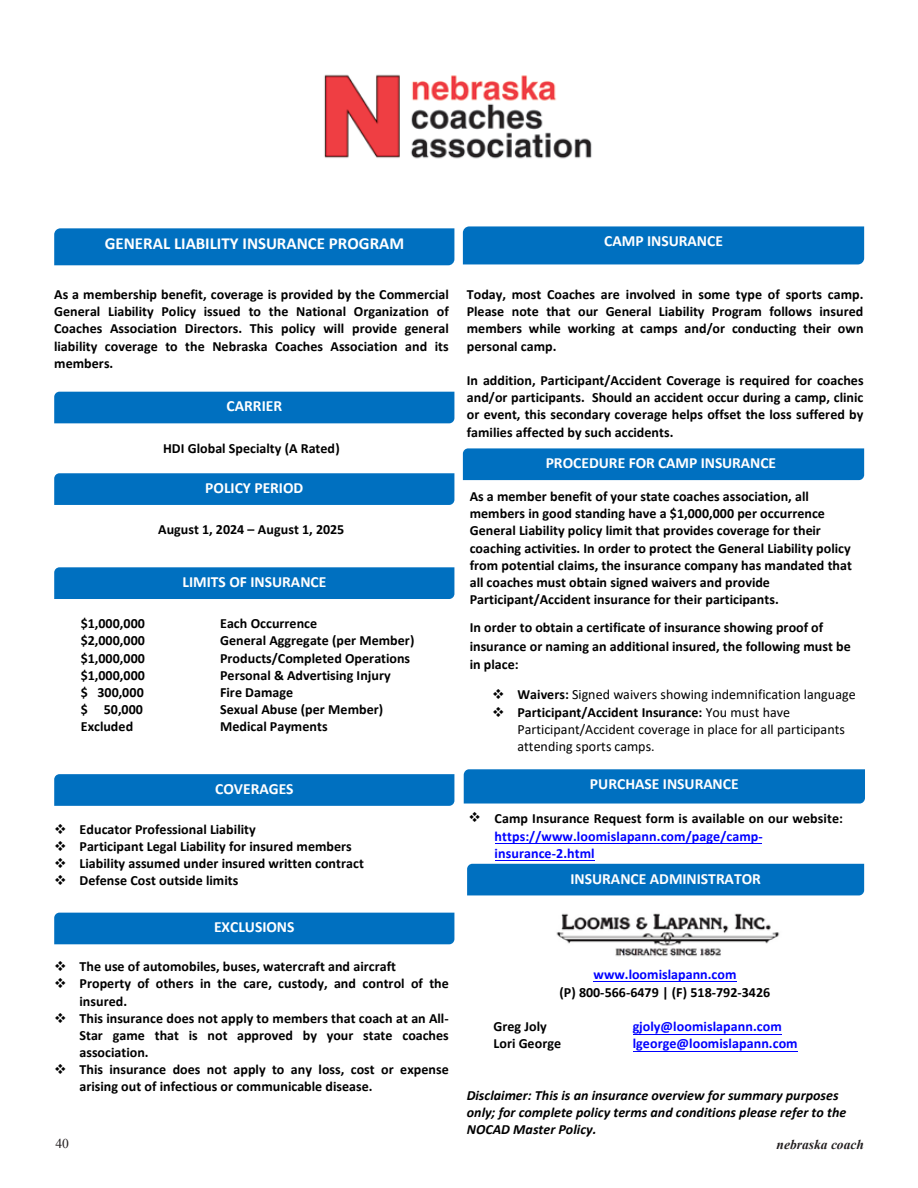
<style>
.page{position:relative;width:918px;height:1188px;background:#fff}
.page>*{position:absolute;margin:0;border:0;box-sizing:border-box;transform-origin:0 0}
.t1{font:700 16.95px "Calibri";color:#fff}
.t2{font:700 15.6px "Calibri";color:#fff}
.t3{font:700 13.95px/17.2px "Calibri";letter-spacing:.005em;color:#000}
.t4{font:700 13.95px/17.2px "Calibri";letter-spacing:.005em;color:#00f}
.t5{font:13.95px/17.1px "Calibri";color:#000}
.t6{font:italic 700 13.95px/17.2px "Calibri";letter-spacing:.005em;color:#000}
.t7{font:italic 700 13.5px "Times New Roman";color:#231f20}
.t8{font:13.5px "Times New Roman";color:#231f20}
.s1{font-weight:700}
.s2{color:#000}
</style>
<div class="page">
<img style="left:324px;top:74px;width:268px;height:85px">
<hr style="left:594px;top:981px;width:143px;height:1px;background:#00f">
<img style="left:556px;top:913px;width:224px;height:44px">
<div style="left:54px;top:228px;width:400px;height:37px;background:#0070c0"></div>
<div style="left:54px;top:392px;width:400px;height:31px;background:#0070c0"></div>
<div style="left:54px;top:473px;width:400px;height:32px;background:#0070c0"></div>
<div style="left:54px;top:567px;width:400px;height:32px;background:#0070c0"></div>
<div style="left:463px;top:226px;width:401px;height:38px;background:#0070c0"></div>
<div style="left:54px;top:774px;width:400px;height:32px;background:#0070c0"></div>
<div style="left:54px;top:913px;width:400px;height:31px;background:#0070c0"></div>
<div style="left:467px;top:864px;width:397px;height:31px;background:#0070c0"></div>
<div style="left:463px;top:448px;width:401px;height:32px;background:#0070c0"></div>
<div style="left:464px;top:769px;width:401px;height:35px;background:#0070c0"></div>
<hr style="left:633px;top:1034px;width:148px;height:1px;background:#00f">
<hr style="left:633px;top:1051px;width:164px;height:1px;background:#00f">
<hr style="left:495px;top:843px;width:267px;height:1px;background:#00f">
<hr style="left:495px;top:860px;width:99px;height:1px;background:#00f">
<p class="t1" style="left:105px;top:232px;width:301px">GENERAL LIABILITY INSURANCE PROGRAM</p>
<p class="t3" style="left:54px;top:286px;width:396px;text-align:justify">As a membership benefit, coverage is provided by the Commercial General Liability Policy issued to the National Organization of Coaches Association Directors. This policy will provide general liability coverage to the Nebraska Coaches Association and its members.</p>
<p class="t2" style="left:227px;top:395px;width:57px">CARRIER</p>
<p class="t3" style="left:163px;top:439px;width:178px">HDI Global Specialty (A Rated)</p>
<p class="t2" style="left:205px;top:477px;width:100px">POLICY PERIOD</p>
<p class="t3" style="left:158px;top:520px;width:188px">August 1, 2024 – August 1, 2025</p>
<p class="t2" style="left:182px;top:571px;width:145px">LIMITS OF INSURANCE</p>
<p class="t3" style="left:81px;top:615px;width:66px">$1,000,000</p>
<p class="t3" style="left:220px;top:615px;width:99px">Each Occurrence</p>
<p class="t3" style="left:81px;top:632px;width:66px">$2,000,000</p>
<p class="t3" style="left:220px;top:632px;width:196px">General Aggregate (per Member)</p>
<p class="t3" style="left:81px;top:649px;width:66px">$1,000,000</p>
<p class="t3" style="left:220px;top:649px;width:192px">Products/Completed Operations</p>
<p class="t3" style="left:81px;top:666px;width:66px">$1,000,000</p>
<p class="t3" style="left:220px;top:666px;width:172px">Personal &amp; Advertising Injury</p>
<p class="t3" style="left:81px;top:684px;width:65px">$ 300,000</p>
<p class="t3" style="left:220px;top:684px;width:74px">Fire Damage</p>
<p class="t3" style="left:81px;top:701px;width:64px">$ 50,000</p>
<p class="t3" style="left:220px;top:701px;width:165px">Sexual Abuse (per Member)</p>
<p class="t3" style="left:81px;top:718px;width:54px">Excluded</p>
<p class="t3" style="left:220px;top:718px;width:109px">Medical Payments</p>
<p class="t2" style="left:215px;top:778px;width:80px">COVERAGES</p>
<p class="t3" style="left:54px;top:820px;width:203px">❖ Educator Professional Liability</p>
<p class="t3" style="left:54px;top:837px;width:299px">❖ Participant Legal Liability for insured members</p>
<p class="t3" style="left:54px;top:855px;width:311px">❖ Liability assumed under insured written contract</p>
<p class="t3" style="left:54px;top:872px;width:186px">❖ Defense Cost outside limits</p>
<p class="t2" style="left:214px;top:916px;width:82px">EXCLUSIONS</p>
<p class="t3" style="left:54px;top:958px;width:343px">❖ The use of automobiles, buses, watercraft and aircraft</p>
<p class="t3" style="left:80px;top:975px;width:371px;text-indent:-25px">❖ Property of others in the care, custody, and control of the insured.</p>
<p class="t3" style="left:80px;top:1009px;width:371px;text-align:justify;text-indent:-25px">❖ This insurance does not apply to members that coach at an All-Star game that is not approved by your state coaches association.</p>
<p class="t3" style="left:80px;top:1061px;width:371px;text-indent:-25px">❖ This insurance does not apply to any loss, cost or expense arising out of infectious or communicable disease.</p>
<p class="t2" style="left:604px;top:230px;width:120px">CAMP INSURANCE</p>
<p class="t3" style="left:467px;top:286px;width:398px;text-align:justify">Today, most Coaches are involved in some type of sports camp.<br>Please note that our General Liability Program follows insured members while working at camps and/or conducting their own personal camp.</p>
<p class="t3" style="left:467px;top:372px;width:398px;text-align:justify">In addition, Participant/Accident Coverage is required for coaches and/or participants. Should an accident occur during a camp, clinic or event, this secondary coverage helps offset the loss suffered by families affected by such accidents.</p>
<p class="t2" style="left:546px;top:452px;width:232px">PROCEDURE FOR CAMP INSURANCE</p>
<p class="t3" style="left:470px;top:488px;width:384px">As a member benefit of your state coaches association, all members in good standing have a $1,000,000 per occurrence General Liability policy limit that provides coverage for their coaching activities. In order to protect the General Liability policy from potential claims, the insurance company has mandated that all coaches must obtain signed waivers and provide Participant/Accident insurance for their participants.</p>
<p class="t3" style="left:470px;top:618px;width:383px;line-height:18.5px">In order to obtain a certificate of insurance showing proof of insurance or naming an additional insured, the following must be in place:</p>
<p class="t5" style="left:492px;top:686px;width:365px">❖ <span class="s1">Waivers:</span> Signed waivers showing indemnification language</p>
<p class="t5" style="left:518px;top:703px;width:329px;text-indent:-25px">❖ <span class="s1">Participant/Accident Insurance:</span> You must have<br>Participant/Accident coverage in place for all participants attending sports camps.</p>
<p class="t2" style="left:590px;top:773px;width:150px">PURCHASE INSURANCE</p>
<p class="t4" style="left:495px;top:810px;width:350px;text-indent:-26px"><span class="s2">❖ Camp Insurance Request form is available on our website: </span>https://www.loomislapann.com/page/camp&shy;insurance-2.html</p>
<p class="t2" style="left:570px;top:867px;width:192px">INSURANCE ADMINISTRATOR</p>
<p class="t4" style="left:594px;top:966px;width:145px">www.loomislapann.com</p>
<p class="t3" style="left:560px;top:983px;width:212px">(P) 800-566-6479 | (F) 518-792-3426</p>
<p class="t3" style="left:494px;top:1018px;width:69px">Greg Joly<br>Lori George</p>
<p class="t4" style="left:633px;top:1018px;width:167px">gjoly@loomislapann.com lgeorge@loomislapann.com</p>
<p class="t6" style="left:467px;top:1086px;width:381px">Disclaimer: This is an insurance overview for summary purposes only; for complete policy terms and conditions please refer to the<br>NOCAD Master Policy.</p>
<p class="t8" style="left:55px;top:1134px;width:15px">40</p>
<p class="t7" style="left:777px;top:1135px;width:89px">nebraska coach</p>
</div>
